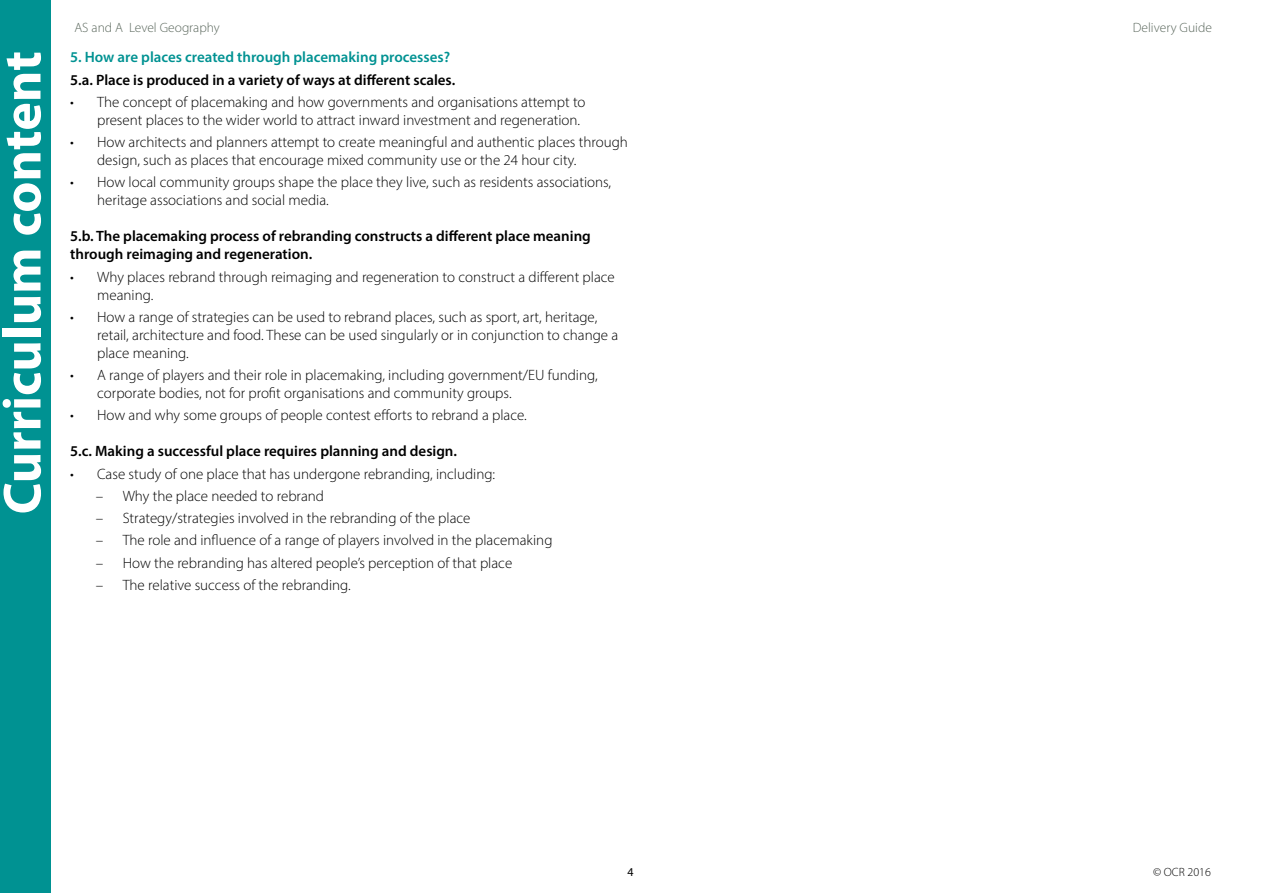
<style>
.page{position:relative;width:1263px;height:893px;background:#fff}
.page>*{position:absolute;margin:0;border:0;box-sizing:border-box;transform-origin:0 0}
.t1{font:700 54px "Myriad Pro";color:#fff}
.t2{font:300 15px/18px "Myriad Pro";color:#000}
.t3{font:600 15px/18px "Myriad Pro";color:#000}
.t4{font:600 15px "Myriad Pro";color:#009292}
.t5{font:300 13.5px "Myriad Pro";color:#5b685d}
.t6{font:300 12px "Myriad Pro";color:#000}
.t7{font:12px "Myriad Pro";color:#000}
</style>
<div class="page">
<div style="left:0;top:0;width:51px;height:893px;background:#009292"></div>
<h1 class="t1" style="left:-13px;top:514px;width:465px;rotate:-90deg">Curriculum content</h1>
<p class="t5" style="left:74px;top:20px;width:147px">AS and A Level Geography</p>
<p class="t5" style="left:1133px;top:20px;width:81px">Delivery Guide</p>
<p class="t4" style="left:70px;top:48px;width:381px">5. How are places created through placemaking processes?</p>
<p class="t3" style="left:70px;top:70px;width:387px">5.a. Place is produced in a variety of ways at different scales.</p>
<p class="t2" style="left:97px;top:93px;width:490px;text-indent:-27px">• The concept of placemaking and how governments and organisations attempt to present places to the wider world to attract inward investment and regeneration.</p>
<p class="t2" style="left:97px;top:133px;width:532px;text-indent:-27px">• How architects and planners attempt to create meaningful and authentic places through design, such as places that encourage mixed community use or the 24 hour city.</p>
<p class="t2" style="left:97px;top:173px;width:515px;text-indent:-27px">• How local community groups shape the place they live, such as residents associations, heritage associations and social media.</p>
<p class="t3" style="left:70px;top:227px;width:522px">5.b. The placemaking process of rebranding constructs a different place meaning through reimaging and regeneration.</p>
<p class="t2" style="left:97px;top:267px;width:519px;text-indent:-27px">• Why places rebrand through reimaging and regeneration to construct a different place meaning.</p>
<p class="t2" style="left:97px;top:308px;width:523px;text-indent:-27px">• How a range of strategies can be used to rebrand places, such as sport, art, heritage, retail, architecture and food. These can be used singularly or in conjunction to change a place meaning.</p>
<p class="t2" style="left:97px;top:366px;width:502px;text-indent:-27px">• A range of players and their role in placemaking, including government/EU funding, corporate bodies, not for profit organisations and community groups.</p>
<p class="t2" style="left:70px;top:406px;width:458px">• How and why some groups of people contest efforts to rebrand a place.</p>
<p class="t3" style="left:70px;top:442px;width:388px">5.c. Making a successful place requires planning and design.</p>
<p class="t2" style="left:70px;top:464px;width:426px">• Case study of one place that has undergone rebranding, including:</p>
<p class="t2" style="left:96px;top:487px;width:230px">– Why the place needed to rebrand</p>
<p class="t2" style="left:96px;top:509px;width:376px">– Strategy/strategies involved in the rebranding of the place</p>
<p class="t2" style="left:96px;top:531px;width:458px">– The role and influence of a range of players involved in the placemaking</p>
<p class="t2" style="left:96px;top:553px;width:418px">– How the rebranding has altered people’s perception of that place</p>
<p class="t2" style="left:96px;top:576px;width:257px">– The relative success of the rebranding.</p>
<p class="t7" style="left:627px;top:865px;width:8px">4</p>
<p class="t6" style="left:1153px;top:865px;width:59px">© OCR 2016</p>
</div>
